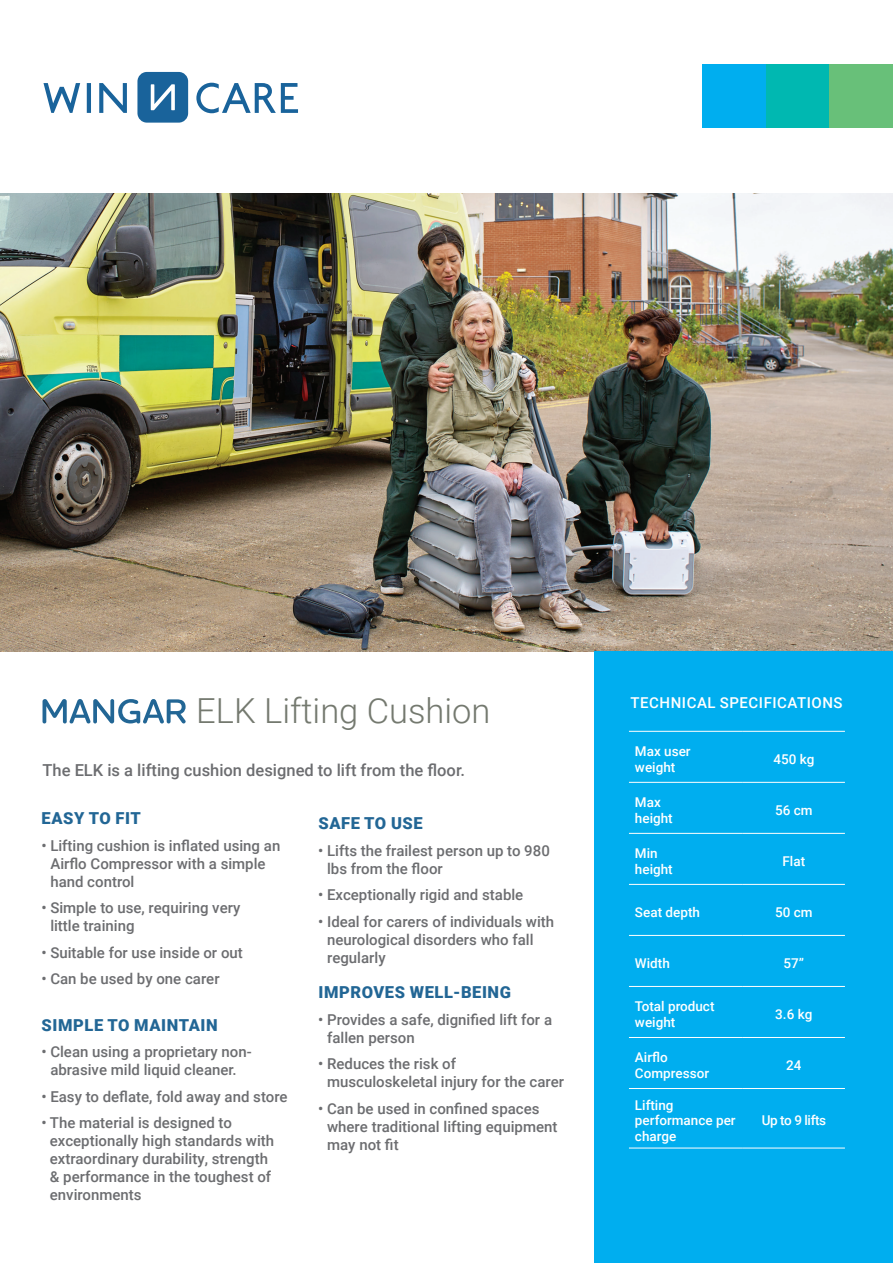
<style>
.page{position:relative;width:893px;height:1263px;background:#fff}
.page>*{position:absolute;margin:0;border:0;box-sizing:border-box;transform-origin:0 0}
.t1{font:300 34.5px "Roboto";color:#74796f}
.t2{font:900 16.5px "Roboto";letter-spacing:.035em;color:#226695}
.t3{font:500 16.5px "Roboto";color:#6c6d70}
.t4{font:500 15px/18px "Roboto";color:#6c6d70}
.t5{font:500 15px "Roboto";letter-spacing:.035em;color:#fff}
.t6{font:500 13.5px/15.8px "Roboto";color:#fff}
.t7{font:500 13.5px "Roboto";letter-spacing:-.03em;color:#fff}
</style>
<div class="page">
<img style="left:0;top:193px;width:893px;height:459px">
<svg style="left:43px;top:699px;width:143px;height:24px"></svg>
<div style="left:595px;top:652px;width:298px;height:611px;background:#00aeef"></div>
<hr style="left:629px;top:731px;width:114px;height:1px;background:#fff">
<hr style="left:743px;top:731px;width:102px;height:1px;background:#fff">
<hr style="left:629px;top:782px;width:114px;height:1px;background:#fff">
<hr style="left:743px;top:782px;width:102px;height:1px;background:#fff">
<hr style="left:629px;top:833px;width:114px;height:1px;background:#fff">
<hr style="left:743px;top:833px;width:102px;height:1px;background:#fff">
<hr style="left:629px;top:884px;width:114px;height:1px;background:#fff">
<hr style="left:743px;top:884px;width:102px;height:1px;background:#fff">
<hr style="left:629px;top:935px;width:114px;height:1px;background:#fff">
<hr style="left:743px;top:935px;width:102px;height:1px;background:#fff">
<hr style="left:629px;top:986px;width:114px;height:1px;background:#fff">
<hr style="left:743px;top:986px;width:102px;height:1px;background:#fff">
<hr style="left:629px;top:1037px;width:114px;height:1px;background:#fff">
<hr style="left:743px;top:1037px;width:102px;height:1px;background:#fff">
<hr style="left:629px;top:1088px;width:114px;height:1px;background:#fff">
<hr style="left:743px;top:1088px;width:102px;height:1px;background:#fff">
<hr style="left:629px;top:1148px;width:114px;height:1px;background:#fff">
<hr style="left:743px;top:1148px;width:102px;height:1px;background:#fff">
<div style="left:829px;top:64px;width:64px;height:64px;background:#68c079"></div>
<div style="left:765px;top:64px;width:64px;height:64px;background:#00b8b1"></div>
<div style="left:702px;top:64px;width:63px;height:64px;background:#00aeef"></div>
<div style="left:137px;top:72px;width:51px;height:51px;background:#19639b;border-radius:9px"></div>
<svg style="left:151px;top:84px;width:24px;height:26px"></svg>
<svg style="left:196px;top:83px;width:102px;height:30px"></svg>
<svg style="left:99px;top:83px;width:28px;height:30px"></svg>
<svg style="left:87px;top:83px;width:4px;height:30px"></svg>
<svg style="left:43px;top:83px;width:37px;height:30px"></svg>
<p class="t1" style="left:196px;top:687px;width:296px">ELK Lifting Cushion</p>
<p class="t5" style="left:631px;top:692px;width:214px">TECHNICAL SPECIFICATIONS</p>
<p class="t6" style="left:635px;top:743px;width:57px">Max user</p>
<p class="t6" style="left:635px;top:758px;width:42px">weight</p>
<p class="t6" style="left:773px;top:751px;width:43px">450 kg</p>
<p class="t3" style="left:43px;top:759px;width:424px">The ELK is a lifting cushion designed to lift from the floor.</p>
<p class="t2" style="left:42px;top:807px;width:101px">EASY TO FIT</p>
<p class="t4" style="left:50px;top:836px;width:231px;text-indent:-9px">• Lifting cushion is inflated using an<br>Airflo Compressor with a simple hand control</p>
<p class="t4" style="left:50px;top:898px;width:191px;text-indent:-9px">• Simple to use, requiring very little training</p>
<p class="t4" style="left:41px;top:943px;width:203px">• Suitable for use inside or out</p>
<p class="t4" style="left:41px;top:969px;width:180px">• Can be used by one carer</p>
<p class="t2" style="left:42px;top:1013px;width:178px">SIMPLE TO MAINTAIN</p>
<p class="t4" style="left:41px;top:1042px;width:212px;text-align:center">• Clean using a proprietary non&shy;abrasive mild liquid cleaner.</p>
<p class="t4" style="left:41px;top:1087px;width:248px">• Easy to deflate, fold away and store</p>
<p class="t4" style="left:50px;top:1113px;width:226px;text-indent:-9px">• The material is designed to exceptionally high standards with extraordinary durability, strength &amp; performance in the toughest of environments</p>
<p class="t6" style="left:635px;top:794px;width:27px">Max</p>
<p class="t6" style="left:635px;top:810px;width:39px">height</p>
<p class="t6" style="left:775px;top:802px;width:39px">56 cm</p>
<p class="t2" style="left:318px;top:812px;width:106px">SAFE TO USE</p>
<p class="t4" style="left:327px;top:841px;width:224px;text-indent:-9px">• Lifts the frailest person up to 980 lbs from the floor</p>
<p class="t4" style="left:318px;top:885px;width:207px">• Exceptionally rigid and stable</p>
<p class="t4" style="left:327px;top:912px;width:229px;text-indent:-9px">• Ideal for carers of individuals with neurological disorders who fall regularly</p>
<p class="t2" style="left:318px;top:981px;width:194px">IMPROVES WELL-BEING</p>
<p class="t4" style="left:327px;top:1010px;width:226px;text-indent:-9px">• Provides a safe, dignified lift for a fallen person</p>
<p class="t4" style="left:327px;top:1054px;width:238px;text-indent:-9px">• Reduces the risk of musculoskeletal injury for the carer</p>
<p class="t4" style="left:327px;top:1099px;width:232px;text-indent:-9px">• Can be used in confined spaces where traditional lifting equipment may not fit</p>
<p class="t6" style="left:635px;top:845px;width:24px">Min</p>
<p class="t6" style="left:635px;top:861px;width:39px">height</p>
<p class="t6" style="left:783px;top:853px;width:24px">Flat</p>
<p class="t6" style="left:635px;top:904px;width:67px">Seat depth</p>
<p class="t6" style="left:775px;top:904px;width:39px">50 cm</p>
<p class="t6" style="left:635px;top:955px;width:36px">Width</p>
<p class="t6" style="left:784px;top:955px;width:22px">57”</p>
<p class="t6" style="left:635px;top:998px;width:81px">Total product weight</p>
<p class="t6" style="left:775px;top:1006px;width:39px">3.6 kg</p>
<p class="t6" style="left:635px;top:1049px;width:76px">Airflo<br>Compressor</p>
<p class="t6" style="left:786px;top:1057px;width:17px">24</p>
<p class="t6" style="left:635px;top:1096px;width:102px">Lifting performance per charge</p>
<p class="t7" style="left:762px;top:1111px;width:66px">Up to 9 lifts</p>
</div>
